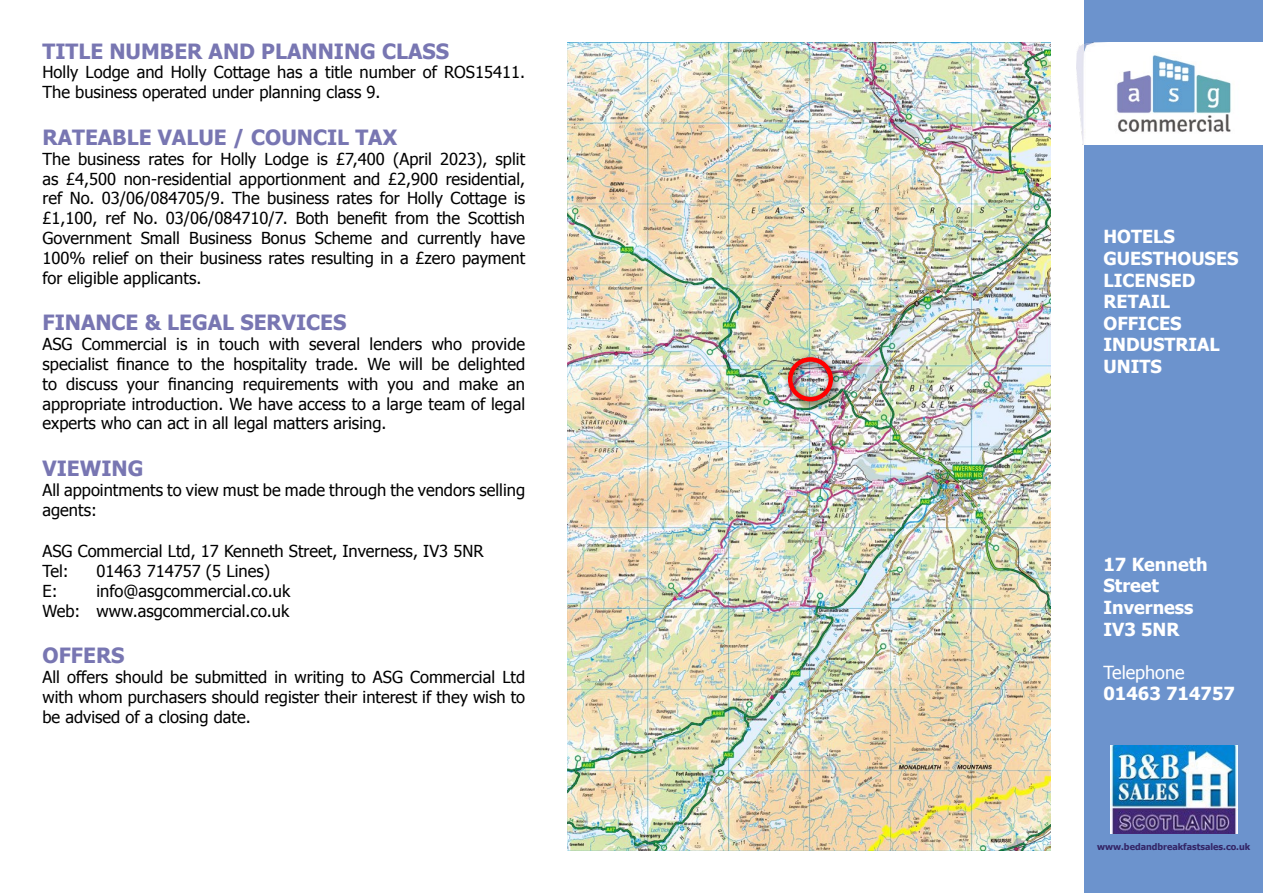
<style>
.page{position:relative;width:1263px;height:893px;background:#fff}
.page>*{position:absolute;margin:0;border:0;box-sizing:border-box;transform-origin:0 0}
.t1{font:700 21px "Tahoma";color:#7876b2}
.t2{font:700 18px/21.6px "Tahoma";color:#fff}
.t3{font:18px "Tahoma";color:#fff}
.t4{font:16.5px/19.8px "Tahoma";color:#000}
.t5{font:700 9px "Tahoma";color:#342667}
</style>
<div class="page">
<div style="left:1084px;top:0;width:179px;height:893px;background:#6c93cd"></div>
<img style="left:1077px;top:43px;width:186px;height:102px">
<img style="left:1110px;top:746px;width:127px;height:88px">
<img style="left:568px;top:43px;width:482px;height:807px">
<div style="left:782px;top:352px;width:61px;height:60px;background:#000;opacity:.75"></div>
<div style="left:788px;top:357px;width:45px;height:44px;border:4px solid #f00;border-radius:50%"></div>
<p class="t1" style="left:43px;top:36px;width:408px">TITLE NUMBER AND PLANNING CLASS</p>
<p class="t4" style="left:43px;top:62px;width:484px">Holly Lodge and Holly Cottage has a title number of ROS15411.<br>The business operated under planning class 9.</p>
<p class="t1" style="left:43px;top:123px;width:356px">RATEABLE VALUE / COUNCIL TAX</p>
<p class="t4" style="left:43px;top:148px;width:484px;text-align:justify">The business rates for Holly Lodge is £7,400 (April 2023), split as £4,500 non-residential apportionment and £2,900 residential, ref No. 03/06/084705/9. The business rates for Holly Cottage is £1,100, ref No. 03/06/084710/7. Both benefit from the Scottish Government Small Business Bonus Scheme and currently have 100% relief on their business rates resulting in a £zero payment for eligible applicants.</p>
<p class="t1" style="left:43px;top:308px;width:305px">FINANCE &amp; LEGAL SERVICES</p>
<p class="t4" style="left:43px;top:334px;width:484px;text-align:justify">ASG Commercial is in touch with several lenders who provide specialist finance to the hospitality trade. We will be delighted to discuss your financing requirements with you and make an appropriate introduction. We have access to a large team of legal experts who can act in all legal matters arising.</p>
<p class="t1" style="left:43px;top:454px;width:102px">VIEWING</p>
<p class="t4" style="left:43px;top:479px;width:484px">All appointments to view must be made through the vendors selling agents:</p>
<p class="t4" style="left:43px;top:541px;width:443px">ASG Commercial Ltd, 17 Kenneth Street, Inverness, IV3 5NR<br>Tel:</p>
<p class="t4" style="left:97px;top:560px;width:175px">01463 714757 (5 Lines)</p>
<p class="t4" style="left:43px;top:580px;width:249px;text-align:right">info@asgcommercial.co.uk<br>Web: www.asgcommercial.co.uk</p>
<p class="t1" style="left:43px;top:641px;width:84px">OFFERS</p>
<p class="t4" style="left:43px;top:667px;width:484px;text-align:justify">All offers should be submitted in writing to ASG Commercial Ltd with whom purchasers should register their interest if they wish to be advised of a closing date.</p>
<p class="t4" style="left:43px;top:580px;width:17px">E:</p>
<p class="t2" style="left:1103px;top:225px;width:136px">HOTELS<br>GUESTHOUSES<br>LICENSED<br>RETAIL<br>OFFICES<br>INDUSTRIAL<br>UNITS</p>
<p class="t2" style="left:1103px;top:552px;width:106px">17 Kenneth<br>Street<br>Inverness<br>IV3 5NR</p>
<p class="t3" style="left:1103px;top:660px;width:83px">Telephone</p>
<p class="t2" style="left:1103px;top:682px;width:133px">01463 714757</p>
<p class="t5" style="left:1097px;top:841px;width:155px">www.bedandbreakfastsales.co.uk</p>
</div>
